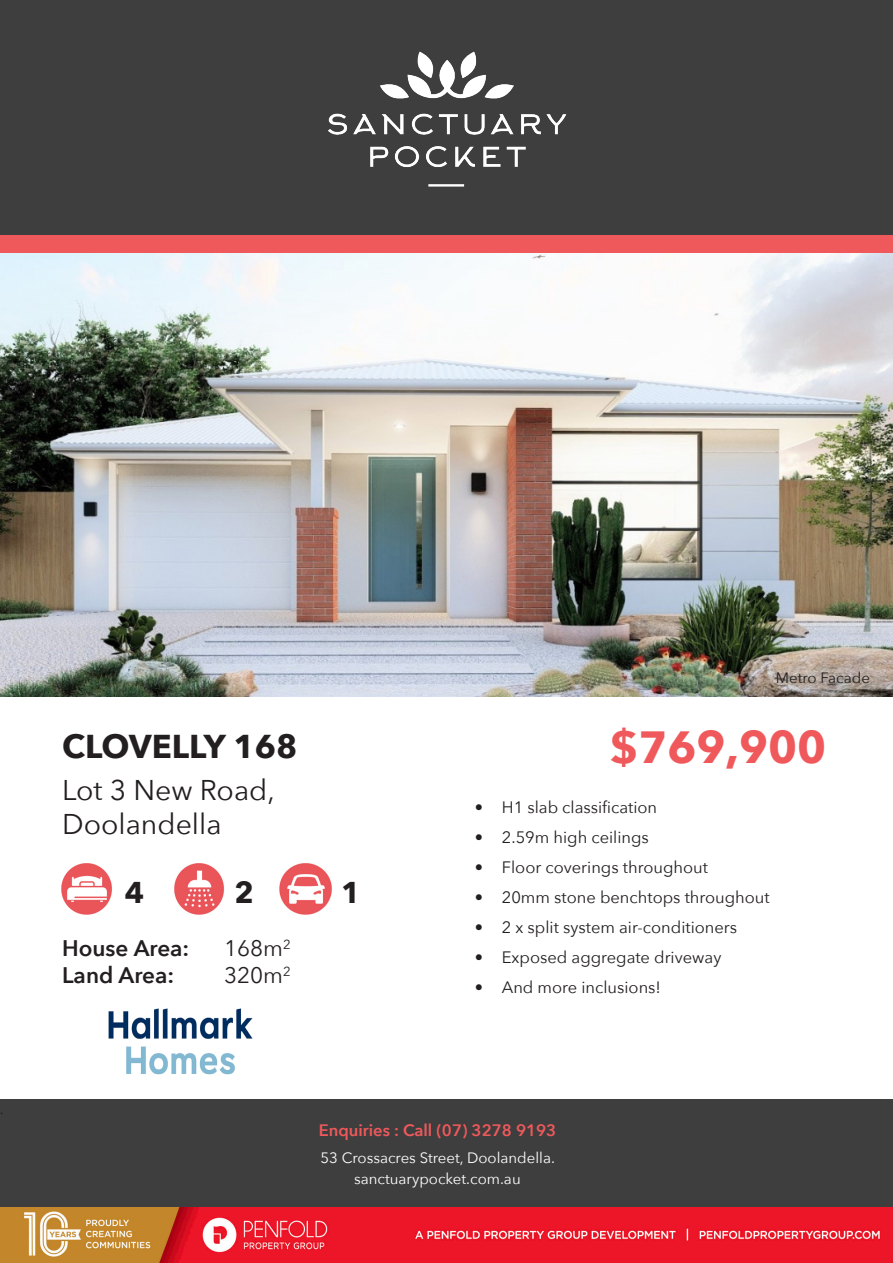
<style>
.page{position:relative;width:893px;height:1263px;background:#fff}
.page>*{position:absolute;margin:0;border:0;box-sizing:border-box;transform-origin:0 0}
.t1{font:700 45px "Avenir Next";color:#f0595b}
.t2{font:700 33px "Avenir Next";color:#231f20}
.t3{font:700 30px "Avenir Next";color:#231f20}
.t4{font:28.5px "Avenir Next";color:#231f20}
.t5{font:600 22.5px "Avenir Next";color:#231f20}
.t6{font:22.5px "Avenir Next";color:#231f20}
.t7{font:18px "Campton Light DEMO";color:#231f20}
.t8{font:16.5px "Avenir Next";color:#231f20}
.t9{font:600 16.5px "Avenir Next";color:#f0595b}
.t10{font:15px "Avenir Next";color:#fff}
.t11{font:15px "Avenir Next";color:#231f20}
</style>
<div class="page">
<img style="left:0;top:253px;width:893px;height:444px">
<img style="left:279px;top:863px;width:53px;height:52px">
<img style="left:174px;top:863px;width:51px;height:52px">
<div style="left:0;top:1099px;width:893px;height:109px;background:#3e3e3f"></div>
<div style="left:0;top:235px;width:893px;height:18px;background:#f0595b"></div>
<div style="left:0;top:0;width:893px;height:235px;background:#3e3e3f"></div>
<img style="left:328px;top:51px;width:239px;height:136px">
<img style="left:0;top:1208px;width:893px;height:55px">
<img style="left:108px;top:1008px;width:145px;height:67px">
<img style="left:61px;top:863px;width:51px;height:52px">
<p class="t7" style="left:0;top:1098px;width:5px">.</p>
<p class="t2" style="left:62px;top:718px;width:237px">CLOVELLY 168</p>
<p class="t4" style="left:62px;top:766px;width:214px">Lot 3 New Road,</p>
<p class="t4" style="left:62px;top:799px;width:161px">Doolandella</p>
<p class="t3" style="left:125px;top:866px;width:21px">4</p>
<p class="t3" style="left:235px;top:866px;width:21px">2</p>
<p class="t3" style="left:341px;top:866px;width:21px">1</p>
<p class="t5" style="left:62px;top:929px;width:129px">House Area:</p>
<p class="t6" style="left:224px;top:929px;width:68px">168m<sup>2</sup></p>
<p class="t5" style="left:62px;top:956px;width:114px">Land Area:</p>
<p class="t6" style="left:224px;top:956px;width:68px">320m<sup>2</sup></p>
<p class="t11" style="left:776px;top:665px;width:96px">Metro Facade</p>
<p class="t1" style="left:609px;top:708px;width:218px">$769,900</p>
<p class="t8" style="left:475px;top:793px;width:184px">• H1 slab classification</p>
<p class="t8" style="left:475px;top:823px;width:176px">• 2.59m high ceilings</p>
<p class="t8" style="left:475px;top:853px;width:235px">• Floor coverings throughout</p>
<p class="t8" style="left:475px;top:883px;width:296px">• 20mm stone benchtops throughout</p>
<p class="t8" style="left:475px;top:913px;width:264px">• 2 x split system air-conditioners</p>
<p class="t8" style="left:475px;top:943px;width:248px">• Exposed aggregate driveway</p>
<p class="t8" style="left:475px;top:973px;width:188px">• And more inclusions!</p>
<p class="t9" style="left:319px;top:1116px;width:239px">Enquiries : Call (07) 3278 9193</p>
<p class="t10" style="left:321px;top:1145px;width:236px">53 Crossacres Street, Doolandella.</p>
<p class="t10" style="left:354px;top:1166px;width:168px">sanctuarypocket.com.au</p>
</div>
